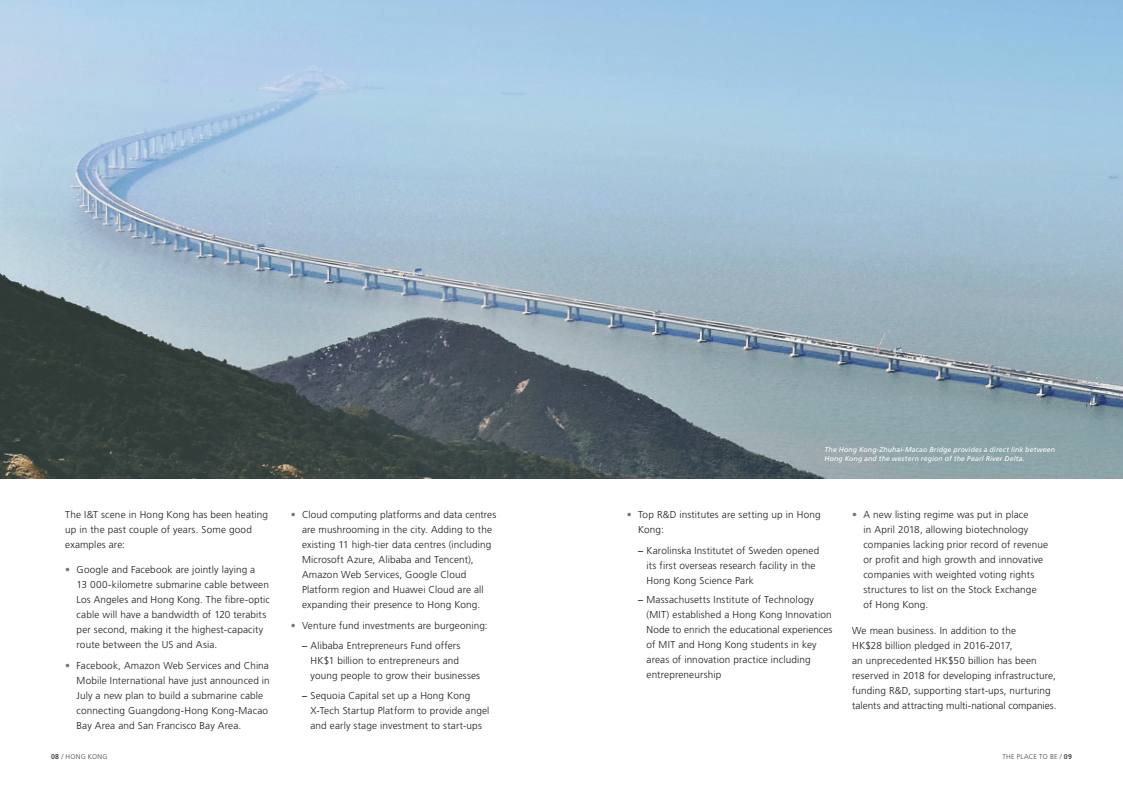
<style>
.page{position:relative;width:1123px;height:794px;background:#fff}
.page>*{position:absolute;margin:0;border:0;box-sizing:border-box;transform-origin:0 0}
.t1{font:300 10px/15px "Frutiger LT Std";letter-spacing:.01em;color:#201c1a}
.t2{font:italic 7px/9px "Frutiger LT Std";letter-spacing:.015em;color:#fff}
.t3{font:300 7px "Frutiger LT Std";letter-spacing:.04em;color:#484440}
.s1{color:#6f7576}
.s2{font-family:"Avenir LT Std";font-weight:500}
.s3{font-weight:700}
</style>
<div class="page">
<img style="left:0;top:0;width:1123px;height:478px">
<p class="t1" style="left:65px;top:507px;width:204px">The I&amp;T scene in Hong Kong has been heating up in the past couple of years. Some good examples are:</p>
<p class="t1" style="left:77px;top:562px;width:195px;text-indent:-11px"><span class="s1">•</span> Google and Facebook are jointly laying a<br>13 000-kilometre submarine cable between Los Angeles and Hong Kong. The fibre-optic cable will have a bandwidth of 120 terabits per second, making it the highest-capacity route between the US and Asia.</p>
<p class="t1" style="left:77px;top:658px;width:195px;text-indent:-11px"><span class="s1">•</span> Facebook, Amazon Web Services and China Mobile International have just announced in July a new plan to build a submarine cable connecting Guangdong-Hong Kong-Macao Bay Area and San Francisco Bay Area.</p>
<p class="t1" style="left:302px;top:507px;width:196px;text-indent:-11px"><span class="s1">•</span> Cloud computing platforms and data centres are mushrooming in the city. Adding to the existing 11 high-tier data centres (including Microsoft Azure, Alibaba and Tencent), Amazon Web Services, Google Cloud Platform region and Huawei Cloud are all expanding their presence to Hong Kong.</p>
<p class="t1" style="left:291px;top:618px;width:198px"><span class="s1">•</span> Venture fund investments are burgeoning:</p>
<p class="t1" style="left:310px;top:638px;width:171px;text-indent:-9px"><span class="s2">–</span> Alibaba Entrepreneurs Fund offers<br>HK$1 billion to entrepreneurs and young people to grow their businesses</p>
<p class="t1" style="left:310px;top:688px;width:180px;text-indent:-8px"><span class="s2">–</span> Sequoia Capital set up a Hong Kong<br>X-Tech Startup Platform to provide angel and early stage investment to start-ups</p>
<p class="t2" style="left:824px;top:445px;width:232px">The Hong Kong-Zhuhai-Macao Bridge provides a direct link between<br>Hong Kong and the western region of the Pearl River Delta.</p>
<p class="t1" style="left:638px;top:507px;width:184px;text-indent:-11px"><span class="s1">•</span> Top R&amp;D institutes are setting up in Hong<br>Kong:</p>
<p class="t1" style="left:646px;top:543px;width:174px;text-indent:-8px"><span class="s2">–</span> Karolinska Institutet of Sweden opened its first overseas research facility in the<br>Hong Kong Science Park</p>
<p class="t1" style="left:646px;top:592px;width:187px;text-indent:-8px"><span class="s2">–</span> Massachusetts Institute of Technology (MIT) established a Hong Kong Innovation Node to enrich the educational experiences of MIT and Hong Kong students in key areas of innovation practice including entrepreneurship</p>
<p class="t1" style="left:863px;top:507px;width:186px;text-indent:-11px"><span class="s1">•</span> A new listing regime was put in place<br>in April 2018, allowing biotechnology companies lacking prior record of revenue or profit and high growth and innovative companies with weighted voting rights structures to list on the Stock Exchange of Hong Kong.</p>
<p class="t1" style="left:852px;top:623px;width:206px">We mean business. In addition to the<br>HK$28 billion pledged in 2016-2017,<br>an unprecedented HK$50 billion has been reserved in 2018 for developing infrastructure, funding R&amp;D, supporting start-ups, nurturing talents and attracting multi-national companies.</p>
<p class="t3" style="left:51px;top:752px;width:58px"><span class="s3">08</span> / HONG KONG</p>
<p class="t3" style="left:1002px;top:752px;width:71px">THE PLACE TO BE / <span class="s3">09</span></p>
</div>
